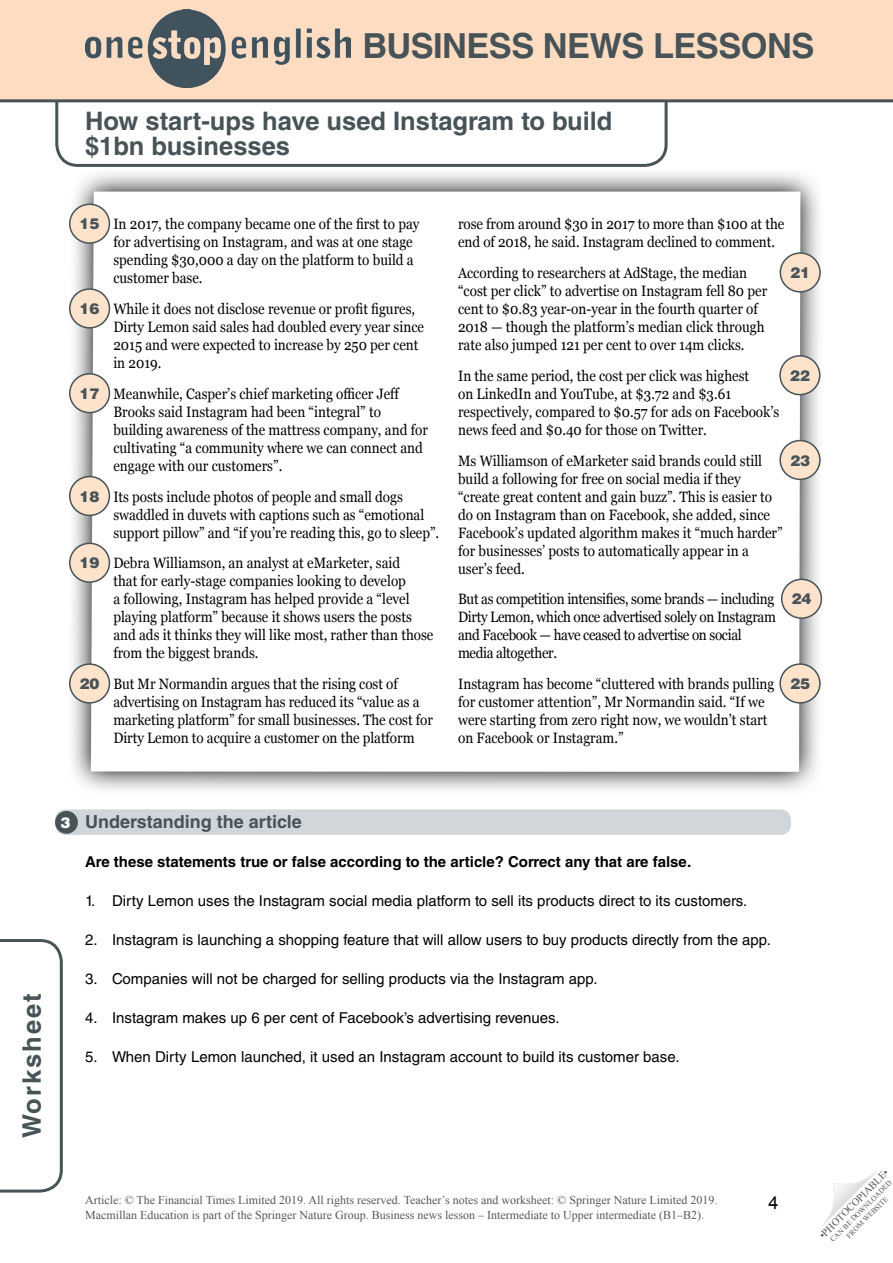
<style>
.page{position:relative;width:893px;height:1263px;background:#fff}
.page>*{position:absolute;margin:0;border:0;box-sizing:border-box;transform-origin:0 0}
.t1{font:700 34.5px "Helvetica LT Std";letter-spacing:-.015em;color:#485358}
.Article_Subtitle{font:700 25.5px/25.5px "Helvetica LT Std";color:#485358}
.Article_Subtitle-2{font:700 25.5px "Helvetica LT Std";letter-spacing:.08em;color:#485358}
.WS__Exercise_title{font:700 18px "Helvetica LT Std";color:#485358}
.t2{font:18px "Arial";color:#000}
.Article__Body_text{font:15px/18px "Georgia";color:#000;scale:.9 1}
.t3{font:15px "Helvetica LT Std";color:#000}
.Article__Body_text-2{font:15px/18px "Georgia";letter-spacing:-.025em;color:#000;scale:.9 1}
.WS__Body_-_rubric{font:700 15px "Helvetica LT Std";color:#000}
.t4{font:900 15px "Helvetica LT Std";color:#485358}
.t5{font:900 15px "Helvetica LT Std";color:#fff}
.t6{font:12px/14.4px "Times New Roman";color:#575756}
.t7{font:10.5px "Times New Roman";color:#575756}
.t8{font:7.5px/9px "Times New Roman";color:#575756;text-align:center}
</style>
<div class="page">
<svg style="left:54px;top:102px;width:615px;height:65px"></svg>
<svg style="left:822px;top:1171px;width:55px;height:55px"></svg>
<div style="left:0;top:0;width:893px;height:101px;background:#fddcc1"></div>
<hr style="left:0;top:99px;width:893px;height:3px;background:#485358">
<img style="left:86px;top:10px;width:265px;height:78px">
<svg style="left:0;top:939px;width:63px;height:254px"></svg>
<svg style="left:69px;top:173px;width:754px;height:617px"></svg>
<svg style="left:91px;top:192px;width:709px;height:580px"></svg>
<div style="left:70px;top:204px;width:39px;height:39px;background:#fde2cc;border-radius:50%"></div>
<div style="left:69px;top:204px;width:41px;height:40px;border:2px solid #485358;border-radius:50%"></div>
<div style="left:70px;top:289px;width:39px;height:39px;background:#fde2cc;border-radius:50%"></div>
<div style="left:69px;top:288px;width:41px;height:41px;border:2px solid #485358;border-radius:50%"></div>
<div style="left:70px;top:374px;width:39px;height:39px;background:#fde2cc;border-radius:50%"></div>
<div style="left:69px;top:373px;width:41px;height:40px;border:2px solid #485358;border-radius:50%"></div>
<div style="left:70px;top:477px;width:39px;height:38px;background:#fde2cc;border-radius:50%"></div>
<div style="left:69px;top:476px;width:41px;height:40px;border:2px solid #485358;border-radius:50%"></div>
<div style="left:70px;top:543px;width:39px;height:39px;background:#fde2cc;border-radius:50%"></div>
<div style="left:69px;top:543px;width:41px;height:40px;border:2px solid #485358;border-radius:50%"></div>
<div style="left:70px;top:664px;width:39px;height:39px;background:#fde2cc;border-radius:50%"></div>
<div style="left:69px;top:663px;width:41px;height:41px;border:2px solid #485358;border-radius:50%"></div>
<div style="left:780px;top:253px;width:40px;height:39px;background:#fde2cc;border-radius:50%"></div>
<div style="left:780px;top:252px;width:41px;height:41px;border:2px solid #485358;border-radius:50%"></div>
<div style="left:780px;top:356px;width:40px;height:39px;background:#fde2cc;border-radius:50%"></div>
<div style="left:779px;top:355px;width:41px;height:40px;border:2px solid #485358;border-radius:50%"></div>
<div style="left:780px;top:441px;width:40px;height:38px;background:#fde2cc;border-radius:50%"></div>
<div style="left:779px;top:440px;width:42px;height:40px;border:2px solid #485358;border-radius:50%"></div>
<div style="left:782px;top:579px;width:39px;height:39px;background:#fde2cc;border-radius:50%"></div>
<div style="left:781px;top:579px;width:41px;height:40px;border:2px solid #485358;border-radius:50%"></div>
<div style="left:780px;top:664px;width:40px;height:39px;background:#fde2cc;border-radius:50%"></div>
<div style="left:779px;top:663px;width:42px;height:41px;border:2px solid #485358;border-radius:50%"></div>
<div style="left:55px;top:809px;width:736px;height:26px;background:#d1d6da;border-radius:10px"></div>
<div style="left:55px;top:811px;width:23px;height:23px;background:#485358;border-radius:50%"></div>
<h1 class="t1" style="left:362px;top:25px;width:453px">BUSINESS NEWS LESSONS</h1>
<p class="Article_Subtitle" style="left:85px;top:107px;width:529px">How start-ups have used Instagram to build $1bn businesses</p>
<p class="t4" style="left:80px;top:214px;width:22px">15</p>
<p class="t4" style="left:80px;top:299px;width:22px">16</p>
<p class="t4" style="left:80px;top:384px;width:22px">17</p>
<p class="t4" style="left:80px;top:486px;width:22px">18</p>
<p class="t4" style="left:80px;top:553px;width:22px">19</p>
<p class="t4" style="left:80px;top:674px;width:22px">20</p>
<p class="Article__Body_text" style="left:113px;top:215px;width:342px">In 2017, the company became one of the first to pay for advertising on Instagram, and was at one stage spending $30,000 a day on the platform to build a customer base.</p>
<p class="Article__Body_text" style="left:113px;top:299px;width:347px">While it does not disclose revenue or profit figures, Dirty Lemon said sales had doubled every year since 2015 and were expected to increase by 250 per cent in 2019.</p>
<p class="Article__Body_text" style="left:113px;top:384px;width:351px">Meanwhile, Casper’s chief marketing officer Jeff Brooks said Instagram had been “integral” to building awareness of the mattress company, and for cultivating “a community where we can connect and engage with our customers”.</p>
<p class="Article__Body_text" style="left:113px;top:487px;width:364px">Its posts include photos of people and small dogs swaddled in duvets with captions such as “emotional support pillow” and “if you’re reading this, go to sleep”.</p>
<p class="Article__Body_text" style="left:113px;top:554px;width:357px">Debra Williamson, an analyst at eMarketer, said<br>that for early-stage companies looking to develop<br>a following, Instagram has helped provide a “level playing platform” because it shows users the posts and ads it thinks they will like most, rather than those from the biggest brands.</p>
<p class="Article__Body_text" style="left:113px;top:674px;width:357px">But Mr Normandin argues that the rising cost of advertising on Instagram has reduced its “value as a marketing platform” for small businesses. The cost for Dirty Lemon to acquire a customer on the platform</p>
<p class="Article__Body_text" style="left:458px;top:215px;width:364px">rose from around $30 in 2017 to more than $100 at the end of 2018, he said. Instagram declined to comment.</p>
<p class="Article__Body_text" style="left:458px;top:263px;width:345px">According to researchers at AdStage, the median “cost per click” to advertise on Instagram fell 80 per cent to $0.83 year-on-year in the fourth quarter of 2018 — though the platform’s median click through rate also jumped 121 per cent to over 14m clicks.</p>
<p class="Article__Body_text" style="left:458px;top:366px;width:358px">In the same period, the cost per click was highest<br>on LinkedIn and YouTube, at $3.72 and $3.61 respectively, compared to $0.57 for ads on Facebook’s news feed and $0.40 for those on Twitter.</p>
<p class="Article__Body_text" style="left:458px;top:451px;width:362px">Ms Williamson of eMarketer said brands could still build a following for free on social media if they “create great content and gain buzz”. This is easier to do on Instagram than on Facebook, she added, since Facebook’s updated algorithm makes it “much harder” for businesses’ posts to automatically appear in a user’s feed.</p>
<p class="Article__Body_text-2" style="left:458px;top:590px;width:355px">But as competition intensifies, some brands — including Dirty Lemon, which once advertised solely on Instagram and Facebook — have ceased to advertise on social media altogether.</p>
<p class="Article__Body_text" style="left:458px;top:674px;width:353px">Instagram has become “cluttered with brands pulling for customer attention”, Mr Normandin said. “If we were starting from zero right now, we wouldn’t start on Facebook or Instagram.”</p>
<p class="t4" style="left:790px;top:263px;width:22px">21</p>
<p class="t4" style="left:790px;top:366px;width:22px">22</p>
<p class="t4" style="left:790px;top:450px;width:22px">23</p>
<p class="t4" style="left:792px;top:589px;width:22px">24</p>
<p class="t4" style="left:790px;top:674px;width:22px">25</p>
<h2 class="Article_Subtitle-2" style="left:16px;top:1138px;width:146px;rotate:-90deg">Worksheet</h2>
<p class="t5" style="left:61px;top:812px;width:12px">3</p>
<p class="WS__Exercise_title" style="left:85px;top:811px;width:218px">Understanding the article</p>
<p class="WS__Body_-_rubric" style="left:85px;top:853px;width:608px">Are these statements true or false according to the article? Correct any that are false.</p>
<p class="t3" style="left:85px;top:892px;width:664px">1. Dirty Lemon uses the Instagram social media platform to sell its products direct to its customers.</p>
<p class="t3" style="left:85px;top:931px;width:687px">2. Instagram is launching a shopping feature that will allow users to buy products directly from the app.</p>
<p class="t3" style="left:85px;top:970px;width:514px">3. Companies will not be charged for selling products via the Instagram app.</p>
<p class="t3" style="left:85px;top:1009px;width:476px">4. Instagram makes up 6 per cent of Facebook’s advertising revenues.</p>
<p class="t3" style="left:85px;top:1048px;width:596px">5. When Dirty Lemon launched, it used an Instagram account to build its customer base.</p>
<p class="t6" style="left:85px;top:1193px;width:634px">Article: © The Financial Times Limited 2019. All rights reserved. Teacher’s notes and worksheet: © Springer Nature Limited 2019.<br>Macmillan Education is part of the Springer Nature Group. Business news lesson – Intermediate to Upper intermediate (B1–B2).</p>
<p class="t2" style="left:769px;top:1191px;width:12px">4</p>
<p class="t7" style="left:816px;top:1232px;width:95px;rotate:-45deg">•PHOTOCOPIABLE•</p>
<p class="t8" style="left:828px;top:1237px;width:85px;rotate:-45deg">CAN BE DOWNLOADED<br>FROM WEBSITE</p>
</div>
